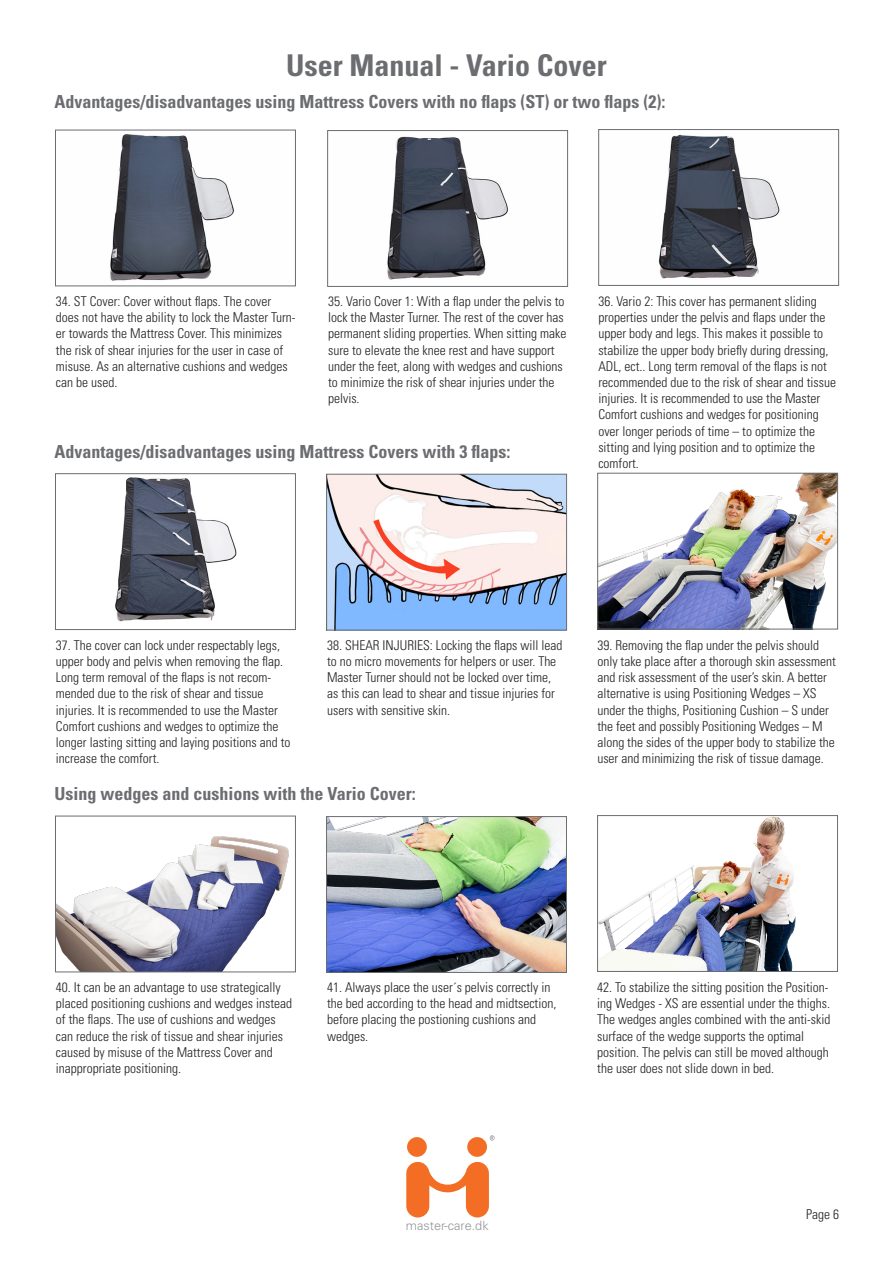
<style>
.page{position:relative;width:893px;height:1263px;background:#fff}
.page>*{position:absolute;margin:0;border:0;box-sizing:border-box;transform-origin:0 0}
.t1{font:700 condensed 30px "Univers LT Std";color:#6c6d70}
.Underoverskrift{font:700 condensed 18px "Univers LT Std";color:#6c6d70}
.t2{font:300 condensed 13.5px/16.2px "Univers LT Std";color:#231f20}
.t3{font:300 12.75px "Univers LT Std";color:#939598}
</style>
<div class="page">
<img style="left:658px;top:134px;width:122px;height:145px">
<div style="left:598px;top:129px;width:241px;height:157px;border:1px solid #6c6d70"></div>
<img style="left:387px;top:136px;width:121px;height:144px">
<div style="left:327px;top:130px;width:241px;height:157px;border:1px solid #6c6d70"></div>
<img style="left:110px;top:134px;width:124px;height:147px">
<div style="left:55px;top:130px;width:241px;height:156px;border:1px solid #6c6d70"></div>
<img style="left:599px;top:475px;width:237px;height:152px">
<div style="left:597px;top:473px;width:241px;height:156px;border:1px solid #6c6d70"></div>
<img style="left:328px;top:476px;width:237px;height:152px">
<div style="left:326px;top:474px;width:241px;height:156px;border:1px solid #6c6d70"></div>
<img style="left:115px;top:477px;width:122px;height:145px">
<div style="left:55px;top:473px;width:241px;height:157px;border:1px solid #6c6d70"></div>
<img style="left:599px;top:817px;width:197px;height:153px">
<div style="left:597px;top:815px;width:241px;height:157px;border:1px solid #6c6d70"></div>
<img style="left:328px;top:818px;width:237px;height:153px">
<div style="left:326px;top:816px;width:241px;height:157px;border:1px solid #6c6d70"></div>
<img style="left:57px;top:836px;width:232px;height:134px">
<div style="left:55px;top:816px;width:241px;height:156px;border:1px solid #6c6d70"></div>
<svg style="left:406px;top:1162px;width:83px;height:55px"></svg>
<div style="left:407px;top:1137px;width:20px;height:20px;background:#f36e24;border-radius:50%"></div>
<div style="left:467px;top:1137px;width:20px;height:20px;background:#f36e24;border-radius:50%"></div>
<svg style="left:490px;top:1135px;width:4px;height:5px"></svg>
<h1 class="t1" style="left:286px;top:47px;width:322px">User Manual - Vario Cover</h1>
<p class="Underoverskrift" style="left:55px;top:91px;width:612px">Advantages/disadvantages using Mattress Covers with no flaps (ST) or two flaps (2):</p>
<p class="t2" style="left:56px;top:293px;width:241px">34. ST Cover: Cover without flaps. The cover does not have the ability to lock the Master Turn&shy;er towards the Mattress Cover. This minimizes the risk of shear injuries for the user in case of misuse. As an alternative cushions and wedges can be used.</p>
<p class="t2" style="left:328px;top:293px;width:240px">35. Vario Cover 1: With a flap under the pelvis to lock the Master Turner. The rest of the cover has permanent sliding properties. When sitting make sure to elevate the knee rest and have support under the feet, along with wedges and cushions to minimize the risk of shear injuries under the pelvis.</p>
<p class="Underoverskrift" style="left:55px;top:441px;width:457px">Advantages/disadvantages using Mattress Covers with 3 flaps:</p>
<p class="t2" style="left:598px;top:293px;width:239px">36. Vario 2: This cover has permanent sliding properties under the pelvis and flaps under the upper body and legs. This makes it possible to stabilize the upper body briefly during dressing, ADL, ect.. Long term removal of the flaps is not recommended due to the risk of shear and tissue injuries. It is recommended to use the Master Comfort cushions and wedges for positioning over longer periods of time – to optimize the sitting and lying position and to optimize the comfort.</p>
<p class="t2" style="left:56px;top:637px;width:236px">37. The cover can lock under respectably legs, upper body and pelvis when removing the flap.<br>Long term removal of the flaps is not recom&shy;mended due to the risk of shear and tissue injuries. It is recommended to use the Master Comfort cushions and wedges to optimize the longer lasting sitting and laying positions and to increase the comfort.</p>
<p class="t2" style="left:327px;top:637px;width:237px">38. SHEAR INJURIES: Locking the flaps will lead to no micro movements for helpers or user. The Master Turner should not be locked over time, as this can lead to shear and tissue injuries for users with sensitive skin.</p>
<p class="Underoverskrift" style="left:55px;top:783px;width:363px">Using wedges and cushions with the Vario Cover:</p>
<p class="t2" style="left:597px;top:637px;width:240px">39. Removing the flap under the pelvis should only take place after a thorough skin assessment and risk assessment of the user’s skin. A better alternative is using Positioning Wedges – XS under the thighs, Positioning Cushion – S under the feet and possibly Positioning Wedges – M along the sides of the upper body to stabilize the user and minimizing the risk of tissue damage.</p>
<p class="t2" style="left:56px;top:979px;width:238px">40. It can be an advantage to use strategically placed positioning cushions and wedges instead of the flaps. The use of cushions and wedges can reduce the risk of tissue and shear injuries caused by misuse of the Mattress Cover and inappropriate positioning.</p>
<p class="t2" style="left:327px;top:979px;width:231px">41. Always place the user´s pelvis correctly in the bed according to the head and midtsection, before placing the postioning cushions and wedges.</p>
<p class="t2" style="left:597px;top:979px;width:235px">42. To stabilize the sitting position the Position&shy;ing Wedges - XS are essential under the thighs.<br>The wedges angles combined with the anti-skid surface of the wedge supports the optimal position. The pelvis can still be moved although the user does not slide down in bed.</p>
<p class="t3" style="left:406px;top:1217px;width:84px">master-care.dk</p>
<p class="t2" style="left:806px;top:1206px;width:34px">Page 6</p>
</div>
